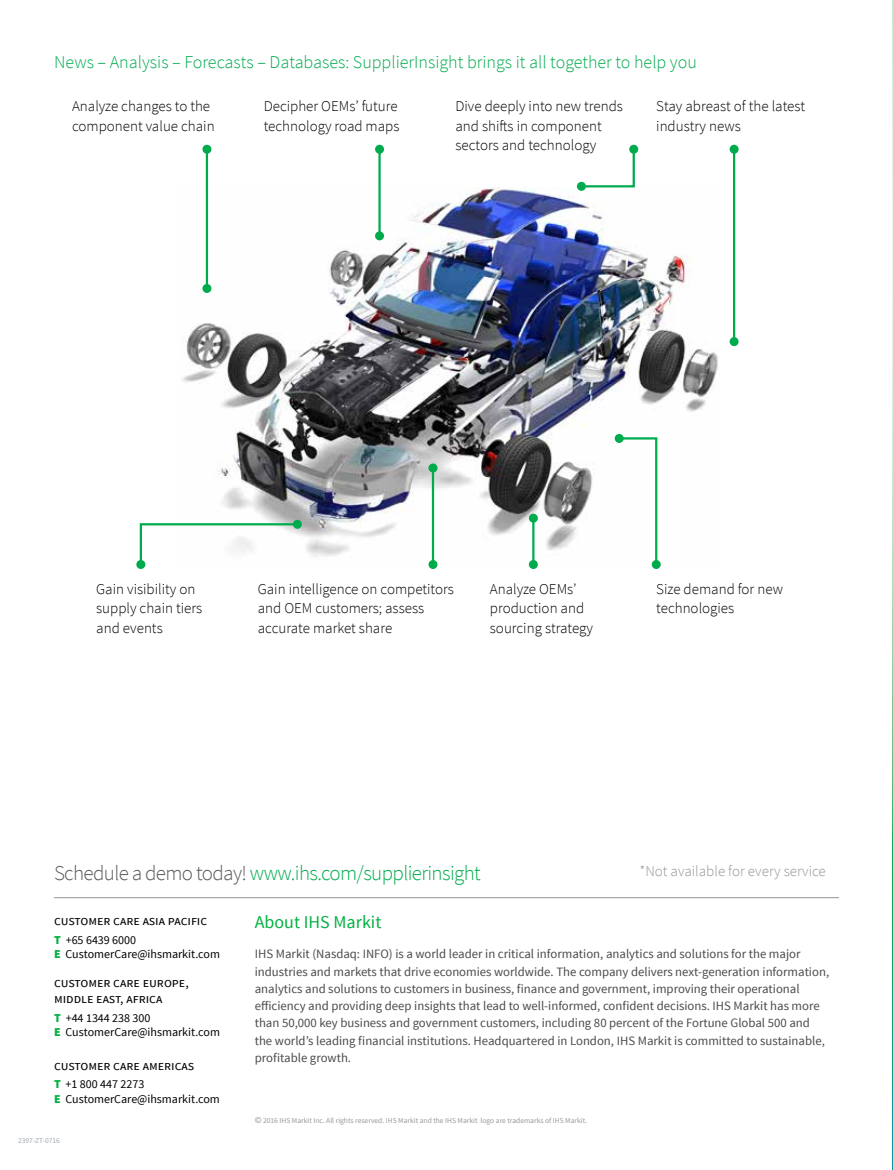
<style>
.page{position:relative;width:893px;height:1170px;background:#fff}
.page>*{position:absolute;margin:0;border:0;box-sizing:border-box;transform-origin:0 0}
.t1{font:300 21px "Source Sans Pro";letter-spacing:-.03em;color:#00ab4e}
.t2{font:300 18px "Source Sans Pro";color:#00ab4e}
.t3{font:18px "Source Sans Pro";color:#00b140}
.t4{font:300 15px/19.5px "Source Sans Pro";color:#000}
.t5{font:300 15px "Source Sans Pro";color:#939598}
.t6{font:13.5px/16.2px "Source Sans Pro";color:#000}
.t7{font:12.75px/17.2px "Source Sans Pro";color:#4b4b4b}
.t8{font:12px/14.4px "Source Sans Pro";color:#000}
.t9{font:7.5px "Source Sans Pro";color:#9a9899}
.t10{font:7.5px "Source Sans Pro";color:#a1abb2}
.s1{color:#58595b}
.s2{font-weight:900;color:#00b140}
.s3{font-family:"ARS Maquette Pro";font-size:9px}
</style>
<div class="page">
<hr style="left:54px;top:897px;width:785px;height:1px;background:#939598">
<img style="left:182px;top:187px;width:537px;height:382px">
<hr style="left:206px;top:149px;width:2px;height:139px;background:#00ab4e">
<div style="left:202px;top:145px;width:9px;height:9px;background:#00ab4e;border-radius:50%"></div>
<div style="left:202px;top:284px;width:9px;height:9px;background:#00ab4e;border-radius:50%"></div>
<hr style="left:733px;top:149px;width:2px;height:192px;background:#00ab4e">
<div style="left:730px;top:145px;width:9px;height:9px;background:#00ab4e;border-radius:50%"></div>
<div style="left:730px;top:337px;width:9px;height:9px;background:#00ab4e;border-radius:50%"></div>
<hr style="left:378px;top:149px;width:3px;height:87px;background:#00ab4e">
<div style="left:375px;top:145px;width:9px;height:9px;background:#00ab4e;border-radius:50%"></div>
<div style="left:375px;top:231px;width:9px;height:9px;background:#00ab4e;border-radius:50%"></div>
<hr style="left:532px;top:518px;width:2px;height:46px;background:#00ab4e">
<div style="left:529px;top:513px;width:9px;height:9px;background:#00ab4e;border-radius:50%"></div>
<div style="left:529px;top:560px;width:9px;height:9px;background:#00ab4e;border-radius:50%"></div>
<hr style="left:432px;top:468px;width:2px;height:96px;background:#00ab4e">
<div style="left:428px;top:463px;width:9px;height:9px;background:#00ab4e;border-radius:50%"></div>
<div style="left:428px;top:560px;width:9px;height:9px;background:#00ab4e;border-radius:50%"></div>
<svg style="left:580px;top:154px;width:56px;height:34px"></svg>
<div style="left:629px;top:145px;width:9px;height:9px;background:#00ab4e;border-radius:50%"></div>
<div style="left:577px;top:182px;width:9px;height:9px;background:#00ab4e;border-radius:50%"></div>
<svg style="left:139px;top:522px;width:161px;height:44px"></svg>
<div style="left:136px;top:560px;width:9px;height:9px;background:#00ab4e;border-radius:50%"></div>
<div style="left:293px;top:519px;width:9px;height:9px;background:#00ab4e;border-radius:50%"></div>
<svg style="left:617px;top:436px;width:41px;height:130px"></svg>
<div style="left:652px;top:560px;width:9px;height:9px;background:#00ab4e;border-radius:50%"></div>
<div style="left:615px;top:434px;width:9px;height:9px;background:#00ab4e;border-radius:50%"></div>
<svg style="left:892px;top:0;width:1px;height:1169px"></svg>
<h2 class="t2" style="left:54px;top:50px;width:644px">News – Analysis – Forecasts – Databases: SupplierInsight brings it all together to help you</h2>
<p class="t4" style="left:264px;top:96px;width:137px">Decipher OEMs’ future technology road maps</p>
<p class="t4" style="left:656px;top:96px;width:151px">Stay abreast of the latest industry news</p>
<p class="t4" style="left:72px;top:96px;width:144px">Analyze changes to the component value chain</p>
<p class="t4" style="left:455px;top:96px;width:169px">Dive deeply into new trends and shifts in component sectors and technology</p>
<p class="t4" style="left:96px;top:578px;width:107px">Gain visibility on supply chain tiers and events</p>
<p class="t4" style="left:258px;top:578px;width:198px">Gain intelligence on competitors and OEM customers; assess accurate market share</p>
<p class="t4" style="left:490px;top:578px;width:105px">Analyze OEMs’ production and sourcing strategy</p>
<p class="t4" style="left:656px;top:578px;width:128px">Size demand for new technologies</p>
<h1 class="t1" style="left:54px;top:859px;width:428px"><span class="s1">Schedule a demo today!</span> www.ihs.com/supplierinsight</h1>
<p class="t5" style="left:639px;top:861px;width:188px">*Not available for every service</p>
<p class="t6" style="left:54px;top:912px;width:155px">customer care asia pacific</p>
<p class="t8" style="left:54px;top:932px;width:167px"><span class="s2">T</span> +65 6439 6000<br><span class="s2">E</span> CustomerCare@ihsmarkit.com</p>
<p class="t6" style="left:54px;top:974px;width:136px">customer care europe, middle east, africa</p>
<p class="t8" style="left:54px;top:1010px;width:167px"><span class="s2">T</span> +44 1344 238 300<br><span class="s2">E</span> CustomerCare@ihsmarkit.com</p>
<p class="t6" style="left:54px;top:1056px;width:142px">customer care americas</p>
<p class="t8" style="left:54px;top:1076px;width:167px"><span class="s2">T</span> +1 800 447 2273<br><span class="s2">E</span> CustomerCare@ihsmarkit.com</p>
<p class="t10" style="left:18px;top:1135px;width:43px">2397-ZT-0716</p>
<h2 class="t3" style="left:255px;top:910px;width:128px">About IHS Markit</h2>
<p class="t7" style="left:255px;top:945px;width:576px">IHS Markit (Nasdaq: INFO) is a world leader in critical information, analytics and solutions for the major industries and markets that drive economies worldwide. The company delivers next-generation information, analytics and solutions to customers in business, finance and government, improving their operational efficiency and providing deep insights that lead to well-informed, confident decisions. IHS Markit has more than 50,000 key business and government customers, including 80 percent of the Fortune Global 500 and the world’s leading financial institutions. Headquartered in London, IHS Markit is committed to sustainable, profitable growth.</p>
<p class="t9" style="left:255px;top:1115px;width:334px"><span class="s3">©</span> 2016 IHS Markit Inc. All rights reserved. IHS Markit and the IHS Markit logo are trademarks of IHS Markit.</p>
</div>
